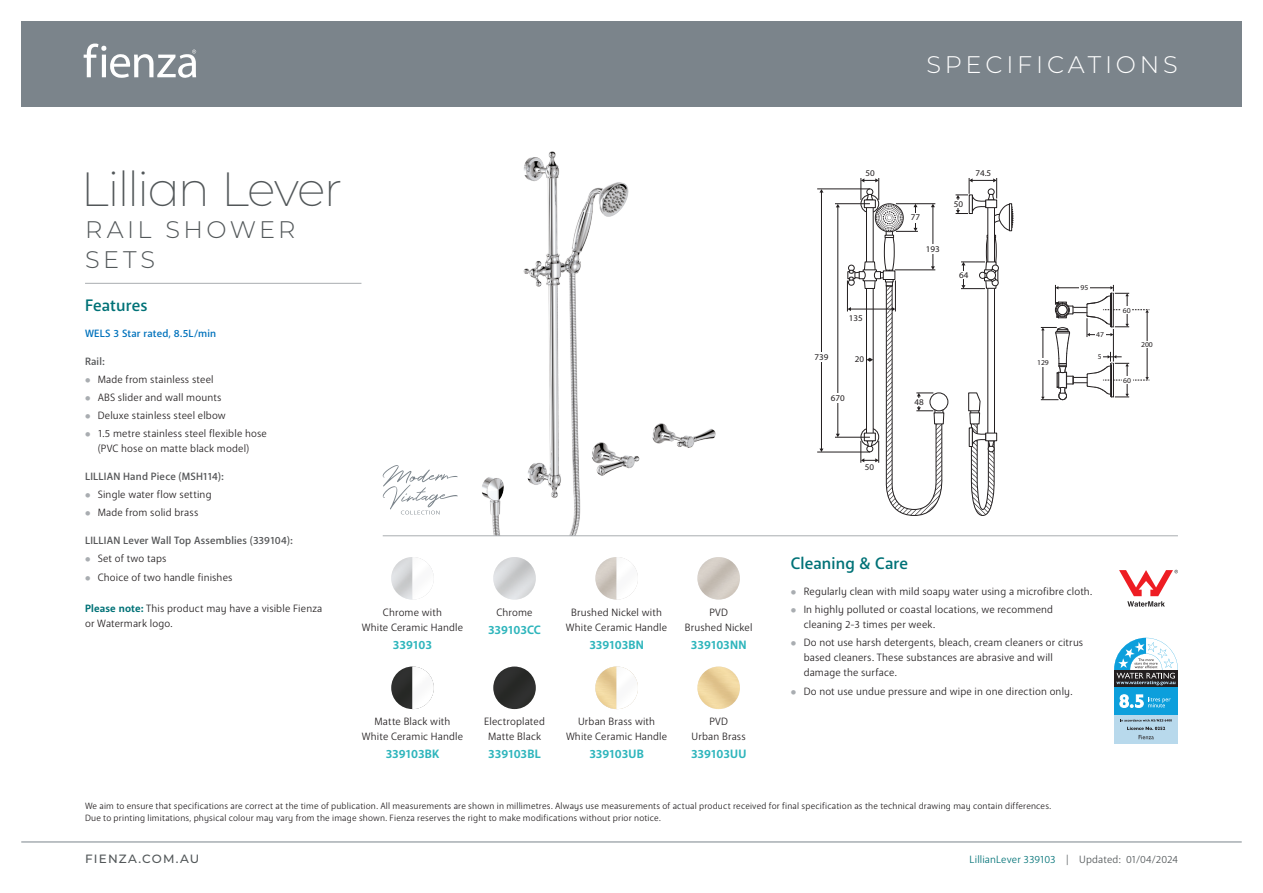
<style>
.page{position:relative;width:1263px;height:893px;background:#fff}
.page>*{position:absolute;margin:0;border:0;box-sizing:border-box;transform-origin:0 0}
.t1{font:200 48px "Montserrat";letter-spacing:-.04em;color:#525759}
.t2{font:300 24px/30px "Montserrat";letter-spacing:.14em;color:#525759}
.t3{font:300 24px "Montserrat";letter-spacing:.16em;color:#fff}
.t4{font:500 16.5px "Anago";letter-spacing:.005em;color:#007277}
.t5{font:700 12px "Anago";letter-spacing:-.01em;color:#2eb5bc}
.t6{font:500 12px "Montserrat";letter-spacing:.1em;color:#525759}
.t7{font:10.5px/15px "Anago";letter-spacing:.015em;color:#231f20;text-align:center}
.t8{font:500 10.5px "Anago";letter-spacing:.015em;color:#545557}
.t9{font:10.5px "Anago";letter-spacing:.01em;color:#525759}
.t10{font:500 10.5px "Anago";letter-spacing:.015em;color:#0072bc}
.t11{font:9px/12px "Anago";letter-spacing:.015em;color:#231f20}
.t12{font:8.7px "Myriad Pro";color:#231f20;scale:1.04 1}
.t13{font:7.5px "Myriad Pro";color:#231f20;scale:1.04 1}
.t14{font:7.5px "Myriad Pro";color:#231f20}
.s1{font-weight:500;font-size:7.5px;color:#a9adb1}
.s2{font-weight:700;color:#007277}
.s3{color:#007277}
</style>
<div class="page">
<svg style="left:1119px;top:570px;width:59px;height:37px"></svg>
<img style="left:493px;top:557px;width:43px;height:43px;border-radius:21px">
<img style="left:697px;top:557px;width:43px;height:43px;border-radius:21px">
<img style="left:493px;top:666px;width:43px;height:43px;border-radius:21px">
<div style="left:1114px;top:687px;width:64px;height:29px;background:#0c9fdc"></div>
<div style="left:1114px;top:716px;width:64px;height:28px;background:#b8d9ec"></div>
<svg style="left:1120px;top:719px;width:52px;height:2px"></svg>
<svg style="left:1127px;top:727px;width:38px;height:12px"></svg>
<svg style="left:1114px;top:638px;width:64px;height:70px"></svg>
<img style="left:482px;top:151px;width:234px;height:384px">
<div style="left:987px;top:205px;width:8px;height:232px;border:1px solid #231f20"></div>
<div style="left:985px;top:433px;width:12px;height:8px;border:1px solid #231f20"></div>
<svg style="left:968px;top:392px;width:27px;height:124px"></svg>
<div style="left:930px;top:393px;width:18px;height:18px;border:1px solid #231f20;border-radius:50%"></div>
<hr style="left:837px;top:207px;width:1px;height:227px;background:#231f20">
<hr style="left:835px;top:437px;width:35px;height:1px;background:#231f20">
<hr style="left:835px;top:203px;width:35px;height:1px;background:#231f20">
<hr style="left:821px;top:192px;width:1px;height:257px;background:#231f20">
<hr style="left:817px;top:452px;width:53px;height:1px;background:#231f20">
<hr style="left:817px;top:189px;width:53px;height:1px;background:#231f20">
<svg style="left:955px;top:178px;width:58px;height:111px"></svg>
<svg style="left:847px;top:178px;width:97px;height:338px"></svg>
<hr style="left:895px;top:270px;width:40px;height:1px;background:#231f20">
<div style="left:907px;top:213px;width:16px;height:9px;background:#fff"></div>
<div style="left:925px;top:244px;width:16px;height:10px;background:#fff"></div>
<div style="left:867px;top:463px;width:5px;height:8px;background:#fff"></div>
<div style="left:916px;top:398px;width:5px;height:8px;background:#fff"></div>
<div style="left:848px;top:313px;width:16px;height:9px;background:#fff"></div>
<div style="left:961px;top:271px;width:5px;height:8px;background:#fff"></div>
<div style="left:830px;top:393px;width:16px;height:10px;background:#fff"></div>
<div style="left:813px;top:352px;width:16px;height:9px;background:#fff"></div>
<div style="left:955px;top:200px;width:5px;height:8px;background:#fff"></div>
<svg style="left:1041px;top:285px;width:108px;height:116px"></svg>
<div style="left:1037px;top:359px;width:12px;height:8px;background:#fff"></div>
<div style="left:1121px;top:376px;width:11px;height:8px;background:#fff"></div>
<div style="left:1121px;top:306px;width:11px;height:8px;background:#fff"></div>
<div style="left:1138px;top:341px;width:17px;height:7px;background:#fff"></div>
<div style="left:1079px;top:283px;width:11px;height:8px;background:#fff"></div>
<div style="left:1095px;top:330px;width:10px;height:8px;background:#fff"></div>
<div style="left:1097px;top:352px;width:5px;height:9px;background:#fff"></div>
<img style="left:697px;top:666px;width:43px;height:43px;border-radius:21px">
<img style="left:391px;top:557px;width:43px;height:43px;border-radius:21px">
<img style="left:412px;top:557px;width:22px;height:43px">
<img style="left:391px;top:666px;width:43px;height:43px;border-radius:21px">
<img style="left:412px;top:666px;width:22px;height:43px">
<img style="left:595px;top:557px;width:43px;height:43px;border-radius:21px">
<img style="left:617px;top:557px;width:21px;height:43px">
<img style="left:595px;top:666px;width:43px;height:43px;border-radius:21px">
<img style="left:617px;top:666px;width:21px;height:43px">
<hr style="left:85px;top:283px;width:276px;height:1px;background:#a9adb1">
<hr style="left:383px;top:535px;width:795px;height:1px;background:#a9adb1">
<svg style="left:383px;top:465px;width:75px;height:49px"></svg>
<div style="left:21px;top:21px;width:1221px;height:85px;background:#7b848b"></div>
<svg style="left:84px;top:43px;width:112px;height:35px"></svg>
<hr style="left:21px;top:842px;width:1221px;height:1px;background:#7b848b">
<h1 class="t1" style="left:81px;top:157px;width:263px">Lillian Lever</h1>
<h2 class="t2" style="left:85px;top:214px;width:212px">RAIL SHOWER<br>SETS</h2>
<h3 class="t4" style="left:85px;top:295px;width:64px">Features</h3>
<p class="t10" style="left:85px;top:327px;width:133px">WELS 3 Star rated, 8.5L/min</p>
<p class="t8" style="left:85px;top:354px;width:21px">Rail:</p>
<p class="t7" style="left:85px;top:372px;width:130px"><span class="s1">●</span> Made from stainless steel</p>
<p class="t7" style="left:85px;top:390px;width:138px"><span class="s1">●</span> ABS slider and wall mounts</p>
<p class="t7" style="left:85px;top:408px;width:142px"><span class="s1">●</span> Deluxe stainless steel elbow</p>
<p class="t7" style="left:85px;top:426px;width:183px"><span class="s1">●</span> 1.5 metre stainless steel flexible hose (PVC hose on matte black model)</p>
<p class="t8" style="left:85px;top:470px;width:140px">LILLIAN Hand Piece (MSH114):</p>
<p class="t7" style="left:85px;top:487px;width:128px"><span class="s1">●</span> Single water flow setting</p>
<p class="t7" style="left:85px;top:505px;width:115px"><span class="s1">●</span> Made from solid brass</p>
<p class="t8" style="left:85px;top:534px;width:209px">LILLIAN Lever Wall Top Assemblies (339104):</p>
<p class="t7" style="left:85px;top:551px;width:83px"><span class="s1">●</span> Set of two taps</p>
<p class="t7" style="left:85px;top:570px;width:149px"><span class="s1">●</span> Choice of two handle finishes</p>
<p class="t7" style="left:85px;top:601px;width:239px;text-align:left"><span class="s2">Please note:</span> This product may have a visible Fienza or Watermark logo.</p>
<p class="t7" style="left:362px;top:605px;width:103px">Chrome with<br>White Ceramic Handle</p>
<p class="t5" style="left:393px;top:637px;width:41px">339103</p>
<p class="t7" style="left:496px;top:605px;width:38px">Chrome</p>
<p class="t5" style="left:488px;top:622px;width:54px">339103CC</p>
<p class="t7" style="left:566px;top:605px;width:103px">Brushed Nickel with<br>White Ceramic Handle</p>
<p class="t5" style="left:589px;top:637px;width:56px">339103BN</p>
<p class="t7" style="left:685px;top:605px;width:69px">PVD<br>Brushed Nickel</p>
<p class="t5" style="left:691px;top:637px;width:57px">339103NN</p>
<p class="t7" style="left:362px;top:714px;width:103px">Matte Black with<br>White Ceramic Handle</p>
<p class="t5" style="left:386px;top:747px;width:55px">339103BK</p>
<p class="t7" style="left:484px;top:714px;width:62px">Electroplated<br>Matte Black</p>
<p class="t5" style="left:488px;top:747px;width:54px">339103BL</p>
<p class="t7" style="left:566px;top:714px;width:103px">Urban Brass with<br>White Ceramic Handle</p>
<p class="t5" style="left:589px;top:747px;width:56px">339103UB</p>
<p class="t7" style="left:691px;top:714px;width:56px">PVD<br>Urban Brass</p>
<p class="t5" style="left:691px;top:747px;width:57px">339103UU</p>
<h2 class="t3" style="left:926px;top:48px;width:253px">SPECIFICATIONS</h2>
<p class="t12" style="left:865px;top:168px;width:10px">50</p>
<p class="t12" style="left:849px;top:312px;width:15px">135</p>
<p class="t12" style="left:814px;top:351px;width:15px">739</p>
<p class="t12" style="left:855px;top:354px;width:10px">20</p>
<p class="t12" style="left:831px;top:393px;width:15px">670</p>
<p class="t12" style="left:865px;top:461px;width:10px">50</p>
<p class="t12" style="left:911px;top:212px;width:10px">77</p>
<p class="t12" style="left:926px;top:244px;width:15px">193</p>
<p class="t12" style="left:954px;top:199px;width:10px">50</p>
<p class="t12" style="left:975px;top:168px;width:17px">74.5</p>
<p class="t12" style="left:959px;top:270px;width:10px">64</p>
<p class="t12" style="left:914px;top:397px;width:10px">48</p>
<p class="t13" style="left:1037px;top:358px;width:13px">129</p>
<p class="t13" style="left:1080px;top:283px;width:9px">95</p>
<p class="t13" style="left:1096px;top:330px;width:9px">47</p>
<p class="t14" style="left:1098px;top:352px;width:5px">5</p>
<p class="t13" style="left:1123px;top:306px;width:9px">60</p>
<p class="t13" style="left:1141px;top:340px;width:13px">200</p>
<p class="t13" style="left:1123px;top:376px;width:9px">60</p>
<h3 class="t4" style="left:791px;top:553px;width:119px">Cleaning &amp; Care</h3>
<p class="t7" style="left:791px;top:584px;width:303px"><span class="s1">●</span> Regularly clean with mild soapy water using a microfibre cloth.</p>
<p class="t7" style="left:804px;top:602px;width:251px;text-align:left;text-indent:-13px"><span class="s1">●</span> In highly polluted or coastal locations, we recommend cleaning 2-3 times per week.</p>
<p class="t7" style="left:804px;top:635px;width:281px;text-align:left;text-indent:-13px"><span class="s1">●</span> Do not use harsh detergents, bleach, cream cleaners or citrus based cleaners. These substances are abrasive and will damage the surface.</p>
<p class="t7" style="left:791px;top:684px;width:283px"><span class="s1">●</span> Do not use undue pressure and wipe in one direction only.</p>
<p class="t11" style="left:85px;top:800px;width:968px">We aim to ensure that specifications are correct at the time of publication. All measurements are shown in millimetres. Always use measurements of actual product received for final specification as the technical drawing may contain differences.<br>Due to printing limitations, physical colour may vary from the image shown. Fienza reserves the right to make modifications without prior notice.</p>
<p class="t6" style="left:85px;top:851px;width:116px">FIENZA.COM.AU</p>
<p class="t9" style="left:970px;top:853px;width:210px"><span class="s3">LillianLever 339103</span> | Updated: 01/04/2024</p>
</div>
